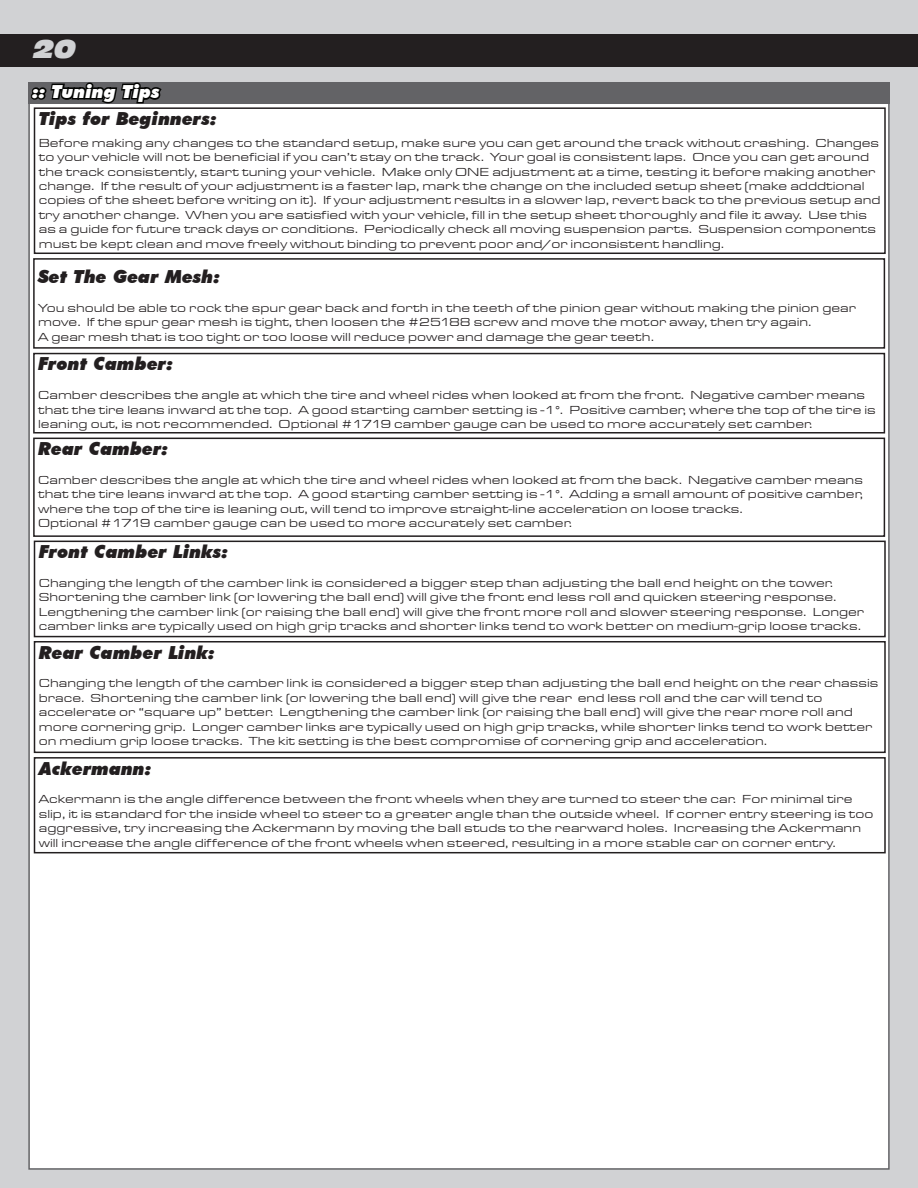
<style>
.page{position:relative;width:918px;height:1188px;background:#d1d2d4}
.page>*{position:absolute;margin:0;border:0;box-sizing:border-box;transform-origin:0 0}
.t1{font:italic 27px "Antique Oli Nor D";color:#d0d1d3}
.t2{font:italic 900 18px "Futura BT";color:#231f20}
.t3{font:italic 900 18px "Futura BT";color:#fff}
.t4{font:12px/14.4px "Eurostar Regular Extended";color:#231f20}
</style>
<div class="page">
<div style="left:0;top:34px;width:918px;height:33px;background:#231f20"></div>
<div style="left:29px;top:83px;width:860px;height:1086px;background:#fff"></div>
<div style="left:28px;top:82px;width:862px;height:22px;background:#636366"></div>
<svg style="left:28px;top:82px;width:134px;height:23px"></svg>
<div style="left:33px;top:438px;width:852px;height:99px;border:2px solid #231f20"></div>
<div style="left:33px;top:353px;width:852px;height:81px;border:2px solid #231f20"></div>
<div style="left:34px;top:541px;width:852px;height:96px;border:2px solid #231f20"></div>
<div style="left:34px;top:757px;width:852px;height:96px;border:2px solid #231f20"></div>
<div style="left:34px;top:641px;width:852px;height:112px;border:2px solid #231f20"></div>
<div style="left:33px;top:258px;width:852px;height:91px;border:2px solid #231f20"></div>
<div style="left:34px;top:107px;width:852px;height:147px;border:2px solid #231f20"></div>
<h1 class="t1" style="left:31px;top:34px;width:44px">20</h1>
<h2 class="t3" style="left:32px;top:81px;width:129px">:: Tuning Tips</h2>
<h2 class="t2" style="left:39px;top:108px;width:179px">Tips for Beginners:</h2>
<p class="t4" style="left:39px;top:135px;width:843px">Before making any changes to the standard setup, make sure you can get around the track without crashing. Changes to your vehicle will not be beneficial if you can’t stay on the track. Your goal is consistent laps. Once you can get around the track consistently, start tuning your vehicle. Make only ONE adjustment at a time, testing it before making another change. If the result of your adjustment is a faster lap, mark the change on the included setup sheet (make adddtional copies of the sheet before writing on it). If your adjustment results in a slower lap, revert back to the previous setup and try another change. When you are satisfied with your vehicle, fill in the setup sheet thoroughly and file it away. Use this as a guide for future track days or conditions. Periodically check all moving suspension parts. Suspension components must be kept clean and move freely without binding to prevent poor and/or inconsistent handling.</p>
<h2 class="t2" style="left:38px;top:266px;width:183px">Set The Gear Mesh:</h2>
<p class="t4" style="left:38px;top:301px;width:819px">You should be able to rock the spur gear back and forth in the teeth of the pinion gear without making the pinion gear move. If the spur gear mesh is tight, then loosen the #25188 screw and move the motor away, then try again.<br>A gear mesh that is too tight or too loose will reduce power and damage the gear teeth.</p>
<h2 class="t2" style="left:38px;top:353px;width:136px">Front Camber:</h2>
<p class="t4" style="left:38px;top:388px;width:839px">Camber describes the angle at which the tire and wheel rides when looked at from the front. Negative camber means that the tire leans inward at the top. A good starting camber setting is -1°. Positive camber, where the top of the tire is leaning out, is not recommended. Optional #1719 camber gauge can be used to more accurately set camber.</p>
<h2 class="t2" style="left:38px;top:438px;width:132px">Rear Camber:</h2>
<p class="t4" style="left:38px;top:472px;width:826px">Camber describes the angle at which the tire and wheel rides when looked at from the back. Negative camber means that the tire leans inward at the top. A good starting camber setting is -1°. Adding a small amount of positive camber, where the top of the tire is leaning out, will tend to improve straight-line acceleration on loose tracks.<br>Optional #1719 camber gauge can be used to more accurately set camber.</p>
<h2 class="t2" style="left:39px;top:541px;width:191px">Front Camber Links:</h2>
<p class="t4" style="left:39px;top:575px;width:827px">Changing the length of the camber link is considered a bigger step than adjusting the ball end height on the tower.<br>Shortening the camber link (or lowering the ball end) will give the front end less roll and quicken steering response.<br>Lengthening the camber link (or raising the ball end) will give the front more roll and slower steering response. Longer camber links are typically used on high grip tracks and shorter links tend to work better on medium-grip loose tracks.</p>
<h2 class="t2" style="left:39px;top:641px;width:177px">Rear Camber Link:</h2>
<p class="t4" style="left:39px;top:676px;width:841px">Changing the length of the camber link is considered a bigger step than adjusting the ball end height on the rear chassis brace. Shortening the camber link (or lowering the ball end) will give the rear end less roll and the car will tend to accelerate or “square up” better. Lengthening the camber link (or raising the ball end) will give the rear more roll and more cornering grip. Longer camber links are typically used on high grip tracks, while shorter links tend to work better on medium grip loose tracks. The kit setting is the best compromise of cornering grip and acceleration.</p>
<h2 class="t2" style="left:39px;top:757px;width:114px">Ackermann:</h2>
<p class="t4" style="left:39px;top:792px;width:836px">Ackermann is the angle difference between the front wheels when they are turned to steer the car. For minimal tire slip, it is standard for the inside wheel to steer to a greater angle than the outside wheel. If corner entry steering is too aggressive, try increasing the Ackermann by moving the ball studs to the rearward holes. Increasing the Ackermann will increase the angle difference of the front wheels when steered, resulting in a more stable car on corner entry.</p>
</div>
